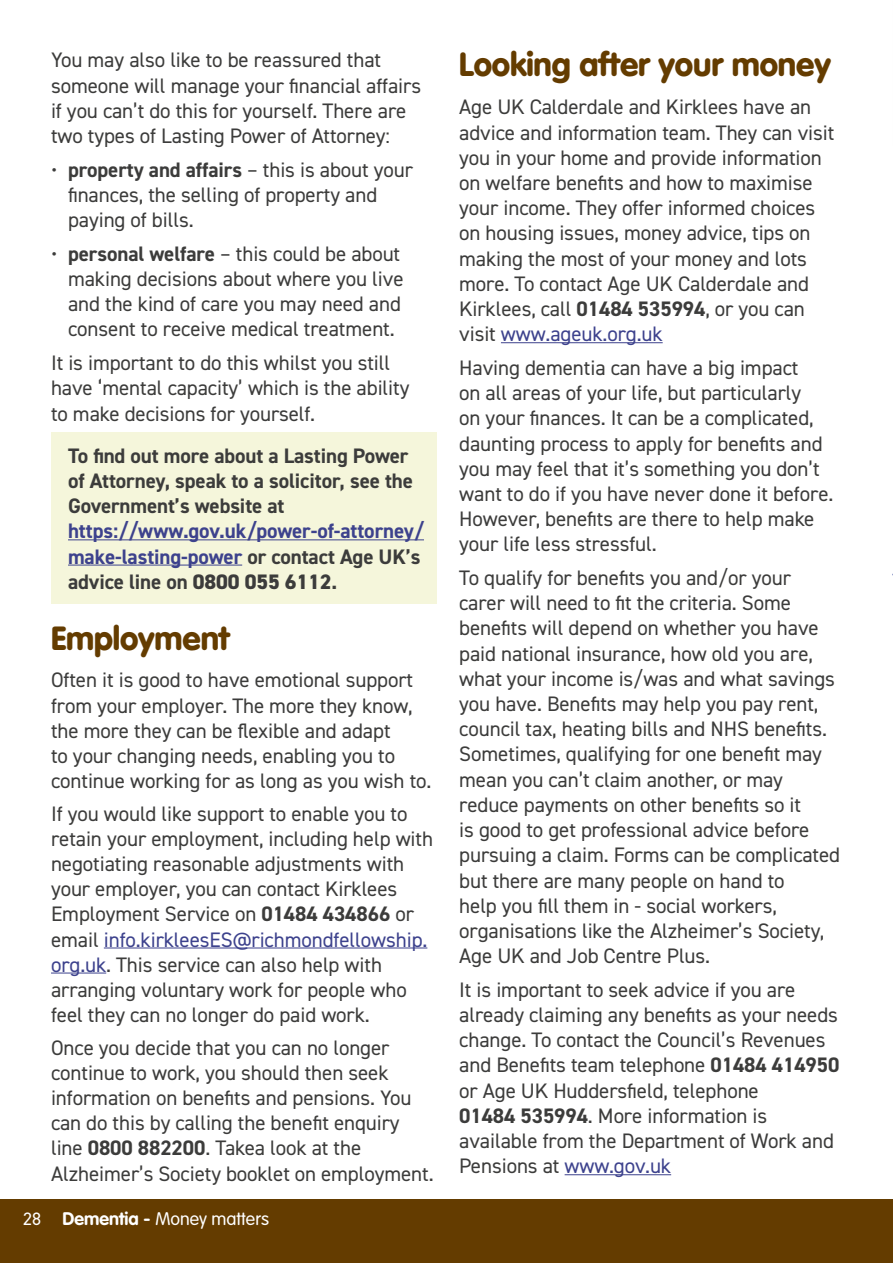
<style>
.page{position:relative;width:893px;height:1263px;background:#fff}
.page>*{position:absolute;margin:0;border:0;box-sizing:border-box;transform-origin:0 0}
.t1{font:900 33px "VAG Rounded Std";letter-spacing:-.005em;color:#643c00}
.t2{font:21px/25.2px "DIN2014";letter-spacing:-.005em;color:#3c3c3b}
.t3{font:700 21px/25.2px "DIN2014";letter-spacing:-.005em;color:#3d428d}
.t4{font:700 21px/25.2px "DIN2014";letter-spacing:-.005em;color:#3c3c3b}
.t5{font:300 18px "VAG Rounded Std";color:#fff}
.s1{font-weight:700}
.s2{color:#3c3c3b}
.s3{font-weight:800;color:#3c3c3b}
.s4{color:#3d428d}
.s5{font-family:"DIN2014";font-weight:400}
</style>
<div class="page">
<div style="left:0;top:1199px;width:893px;height:64px;background:#643c00"></div>
<div style="left:51px;top:432px;width:386px;height:172px;background:#f5f6db"></div>
<hr style="left:68px;top:539px;width:356px;height:1px;background:#3d428d">
<hr style="left:68px;top:565px;width:174px;height:1px;background:#3d428d">
<hr style="left:104px;top:947px;width:323px;height:1px;background:#3d428d">
<hr style="left:51px;top:973px;width:55px;height:1px;background:#3d428d">
<hr style="left:501px;top:342px;width:162px;height:1px;background:#3d428d">
<hr style="left:565px;top:1174px;width:106px;height:1px;background:#3d428d">
<p class="t2" style="left:51px;top:47px;width:372px">You may also like to be reassured that someone will manage your financial affairs if you can’t do this for yourself. There are two types of Lasting Power of Attorney:</p>
<p class="t2" style="left:68px;top:156px;width:346px;text-indent:-17px">• <span class="s1">property and affairs</span> – this is about your finances, the selling of property and paying of bills.</p>
<p class="t2" style="left:68px;top:241px;width:337px;text-indent:-17px">• <span class="s1">personal welfare</span> – this could be about making decisions about where you live and the kind of care you may need and consent to receive medical treatment.</p>
<p class="t2" style="left:51px;top:350px;width:360px">It is important to do this whilst you still have ‘mental capacity’ which is the ability to make decisions for yourself.</p>
<p class="t4" style="left:68px;top:443px;width:346px">To find out more about a Lasting Power of Attorney, speak to a solicitor, see the<br>Government’s website at</p>
<p class="t3" style="left:68px;top:518px;width:357px">https://www.gov.uk/power-of-attorney/ make-lasting-power <span class="s2">or contact Age UK’s advice line on</span> <span class="s3">0800 055 6112</span><span class="s2">.</span></p>
<h1 class="t1" style="left:51px;top:618px;width:180px">Employment</h1>
<p class="t2" style="left:51px;top:667px;width:382px">Often it is good to have emotional support from your employer. The more they know, the more they can be flexible and adapt<br>to your changing needs, enabling you to continue working for as long as you wish to.</p>
<p class="t2" style="left:51px;top:801px;width:384px">If you would like support to enable you to retain your employment, including help with negotiating reasonable adjustments with your employer, you can contact Kirklees Employment Service on <span class="s1">01484 434866</span> or email <span class="s4">info.kirkleesES@richmondfellowship. org.uk</span>. This service can also help with arranging voluntary work for people who feel they can no longer do paid work.</p>
<p class="t2" style="left:51px;top:1035px;width:384px">Once you decide that you can no longer continue to work, you should then seek information on benefits and pensions. You can do this by calling the benefit enquiry line <span class="s1">0800 882200</span>. Takea look at the Alzheimer’s Society booklet on employment.</p>
<p class="t5" style="left:23px;top:1208px;width:247px"><span class="s5">28</span> <span class="s1">Dementia -</span> Money matters</p>
<h1 class="t1" style="left:459px;top:45px;width:373px">Looking after your money</h1>
<p class="t2" style="left:459px;top:94px;width:377px">Age UK Calderdale and Kirklees have an advice and information team. They can visit you in your home and provide information on welfare benefits and how to maximise your income. They offer informed choices on housing issues, money advice, tips on making the most of your money and lots more. To contact Age UK Calderdale and Kirklees, call <span class="s1">01484 535994</span>, or you can visit <span class="s4">www.ageuk.org.uk</span></p>
<p class="t2" style="left:459px;top:355px;width:376px">Having dementia can have a big impact<br>on all areas of your life, but particularly<br>on your finances. It can be a complicated, daunting process to apply for benefits and you may feel that it’s something you don’t want to do if you have never done it before.<br>However, benefits are there to help make your life less stressful.</p>
<p class="t2" style="left:459px;top:565px;width:382px">To qualify for benefits you and/or your carer will need to fit the criteria. Some benefits will depend on whether you have paid national insurance, how old you are, what your income is/was and what savings you have. Benefits may help you pay rent, council tax, heating bills and NHS benefits.<br>Sometimes, qualifying for one benefit may mean you can’t claim another, or may reduce payments on other benefits so it<br>is good to get professional advice before pursuing a claim. Forms can be complicated but there are many people on hand to<br>help you fill them in - social workers, organisations like the Alzheimer’s Society, Age UK and Job Centre Plus.</p>
<p class="t2" style="left:459px;top:976px;width:382px">It is important to seek advice if you are already claiming any benefits as your needs change. To contact the Council’s Revenues and Benefits team telephone <span class="s1">01484 414950 </span>or Age UK Huddersfield, telephone<br><span class="s1">01484 535994</span>. More information is available from the Department of Work and Pensions at <span class="s4">www.gov.uk</span></p>
</div>
